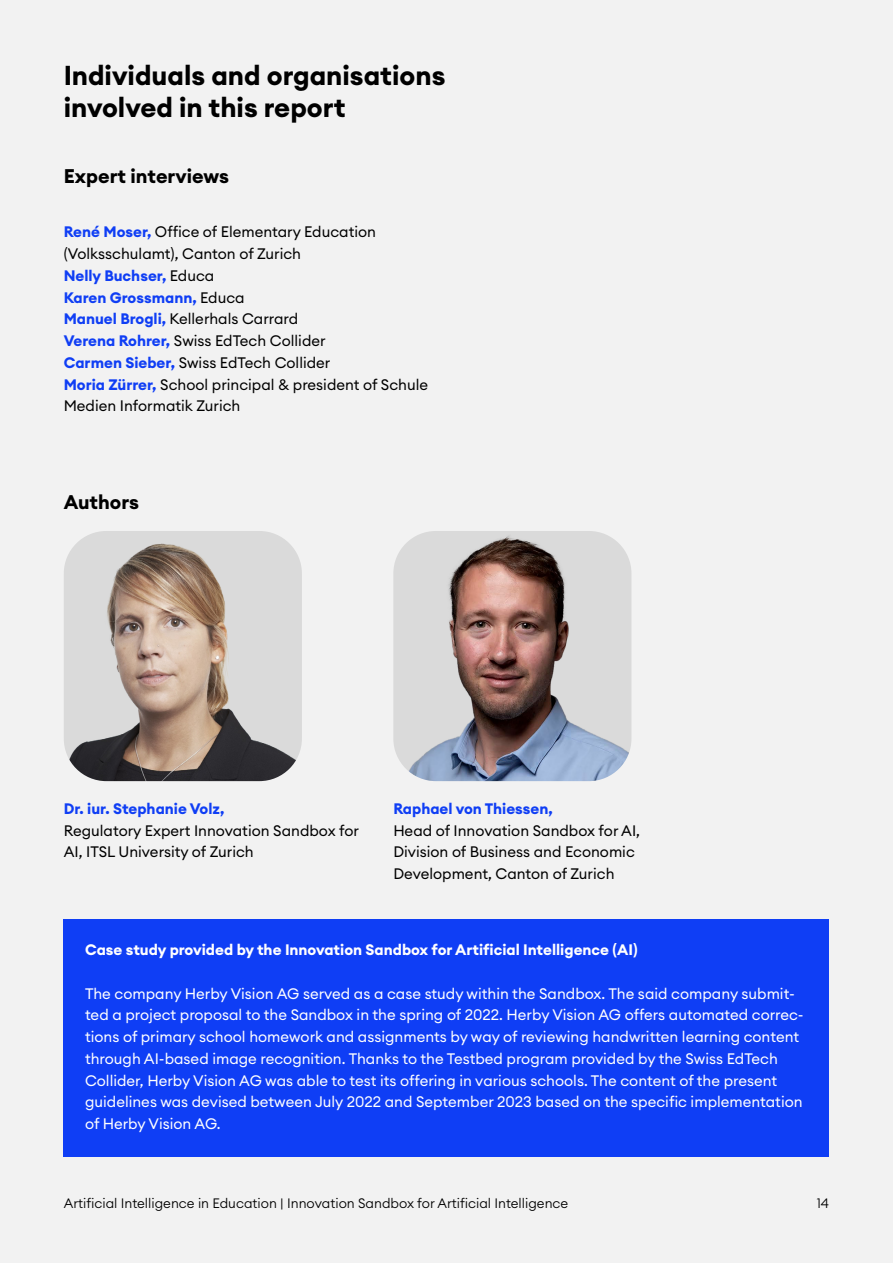
<style>
.page{position:relative;width:893px;height:1263px;background:#f2f2f2}
.page>*{position:absolute;margin:0;border:0;box-sizing:border-box;transform-origin:0 0}
.t1{font:700 27px/32.4px "Euclid Circular A";color:#000}
.t2{font:700 19.5px "Euclid Circular A";color:#000}
.t3{font:15px/21.8px "Euclid Circular A";color:#fff}
.t4{font:15px/21.8px "Euclid Circular A";color:#000}
.t5{font:700 15px "Euclid Circular A";color:#fff}
.t6{font:700 15px "Euclid Circular A";color:#0f3ef5}
.t7{font:300 13.5px "Euclid Circular A";color:#000}
.s1{font-weight:700;color:#0f3ef5}
</style>
<div class="page">
<div style="left:64px;top:919px;width:765px;height:238px;background:#0f3ef5"></div>
<img style="left:64px;top:531px;width:238px;height:250px">
<img style="left:393px;top:531px;width:238px;height:250px">
<h1 class="t1" style="left:64px;top:60px;width:383px">Individuals and organisations involved in this report</h1>
<h2 class="t2" style="left:64px;top:163px;width:167px">Expert interviews</h2>
<p class="t4" style="left:64px;top:221px;width:366px"><span class="s1">René Moser,</span> Office of Elementary Education (Volksschulamt), Canton of Zurich<br><span class="s1">Nelly Buchser,</span> Educa<br><span class="s1">Karen Grossmann,</span> Educa<br><span class="s1">Manuel Brogli,</span> Kellerhals Carrard<br><span class="s1">Verena Rohrer,</span> Swiss EdTech Collider<br><span class="s1">Carmen Sieber,</span> Swiss EdTech Collider<br><span class="s1">Moria Zürrer,</span> School principal &amp; president of Schule Medien Informatik Zurich</p>
<h2 class="t2" style="left:64px;top:490px;width:77px">Authors</h2>
<p class="t6" style="left:64px;top:799px;width:162px">Dr. iur. Stephanie Volz,</p>
<p class="t4" style="left:64px;top:819px;width:297px">Regulatory Expert Innovation Sandbox for<br>AI, ITSL University of Zurich</p>
<p class="t6" style="left:393px;top:799px;width:161px">Raphael von Thiessen,</p>
<p class="t4" style="left:393px;top:819px;width:248px">Head of Innovation Sandbox for AI,<br>Division of Business and Economic<br>Development, Canton of Zurich</p>
<p class="t5" style="left:85px;top:940px;width:554px">Case study provided by the Innovation Sandbox for Artificial Intelligence (AI)</p>
<p class="t3" style="left:85px;top:982px;width:720px">The company Herby Vision AG served as a case study within the Sandbox. The said company submit&shy;ted a project proposal to the Sandbox in the spring of 2022. Herby Vision AG offers automated correc&shy;tions of primary school homework and assignments by way of reviewing handwritten learning content through AI-based image recognition. Thanks to the Testbed program provided by the Swiss EdTech Collider, Herby Vision AG was able to test its offering in various schools. The content of the present guidelines was devised between July 2022 and September 2023 based on the specific implementation of Herby Vision AG.</p>
<p class="t7" style="left:64px;top:1194px;width:506px">Artificial Intelligence in Education | Innovation Sandbox for Artificial Intelligence</p>
<p class="t7" style="left:817px;top:1194px;width:14px">14</p>
</div>
